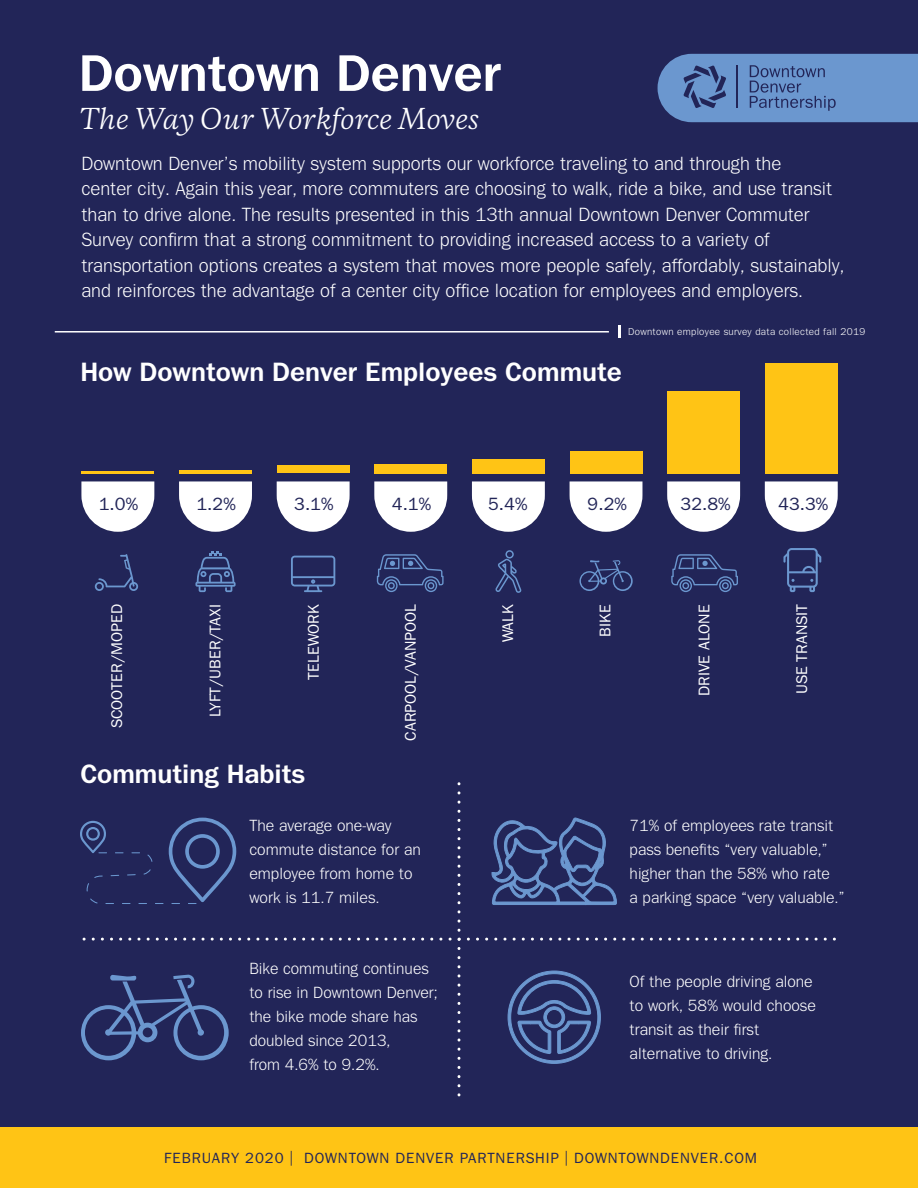
<style>
.page{position:relative;width:918px;height:1188px;background:#222558}
.page>*{position:absolute;margin:0;border:0;box-sizing:border-box;transform-origin:0 0}
.t1{font:700 52.35px "Tee Franklin";color:#fff}
.t2{font:700 27px "Tee Franklin";color:#fff}
.t3{font:italic 27px "Copernicus";color:#fff}
.t4{font:19.5px/25.5px "Tee Franklin";color:#fff}
.t5{font:500 18px "Tee Franklin";color:#222558}
.t6{font:16.5px/24px "Tee Franklin";color:#fff}
.t7{font:500 15.75px "Tee Franklin";color:#fff}
.t8{font:500 15px "Tee Franklin";letter-spacing:.055em;color:#222558}
.t9{font:10.2px "Tee Franklin";letter-spacing:.03em;color:#fff}
</style>
<div class="page">
<hr style="left:55px;top:331px;width:554px;height:2px;background:#fff">
<svg style="left:570px;top:481px;width:72px;height:51px;background:#dbdbe3"></svg>
<div style="left:570px;top:451px;width:72px;height:22px;background:#ffc415"></div>
<svg style="left:667px;top:481px;width:73px;height:51px;background:#d9d9e2"></svg>
<div style="left:667px;top:391px;width:73px;height:82px;background:#ffc415"></div>
<svg style="left:671px;top:554px;width:67px;height:38px"></svg>
<svg style="left:374px;top:481px;width:73px;height:51px;background:#d9d9e2"></svg>
<div style="left:374px;top:464px;width:73px;height:9px;background:#ffc415"></div>
<svg style="left:377px;top:554px;width:67px;height:38px"></svg>
<svg style="left:81px;top:481px;width:73px;height:51px;background:#d9d9e2"></svg>
<hr style="left:81px;top:471px;width:73px;height:2px;background:#ffc415">
<svg style="left:195px;top:551px;width:41px;height:41px"></svg>
<svg style="left:95px;top:554px;width:43px;height:37px"></svg>
<svg style="left:765px;top:481px;width:73px;height:51px;background:#d9d9e2"></svg>
<div style="left:765px;top:363px;width:73px;height:110px;background:#ffc415"></div>
<svg style="left:783px;top:548px;width:38px;height:44px"></svg>
<svg style="left:472px;top:481px;width:73px;height:51px;background:#d9dae2"></svg>
<div style="left:472px;top:459px;width:73px;height:14px;background:#ffc415"></div>
<svg style="left:495px;top:550px;width:26px;height:43px"></svg>
<svg style="left:277px;top:481px;width:73px;height:51px;background:#d9d9e2"></svg>
<div style="left:277px;top:466px;width:73px;height:7px;background:#ffc415"></div>
<svg style="left:291px;top:556px;width:44px;height:36px"></svg>
<svg style="left:179px;top:481px;width:73px;height:51px;background:#d9dae2"></svg>
<hr style="left:179px;top:470px;width:73px;height:3px;background:#ffc415">
<div style="left:0;top:1127px;width:918px;height:61px;background:#ffc415"></div>
<svg style="left:658px;top:54px;width:260px;height:68px;background:#638ac2"></svg>
<hr style="left:737px;top:65px;width:1px;height:43px;background:#222558">
<svg style="left:579px;top:560px;width:54px;height:31px"></svg>
<svg style="left:618px;top:326px;width:3px;height:12px"></svg>
<svg style="left:80px;top:784px;width:756px;height:313px"></svg>
<h1 class="t1" style="left:79px;top:42px;width:424px">Downtown Denver</h1>
<h2 class="t3" style="left:79px;top:101px;width:402px">The Way Our Workforce Moves</h2>
<p class="t4" style="left:81px;top:150px;width:764px">Downtown Denver’s mobility system supports our workforce traveling to and through the<br>center city. Again this year, more commuters are choosing to walk, ride a bike, and use transit than to drive alone. The results presented in this 13th annual Downtown Denver Commuter Survey confirm that a strong commitment to providing increased access to a variety of transportation options creates a system that moves more people safely, affordably, sustainably, and reinforces the advantage of a center city office location for employees and employers.</p>
<p class="t9" style="left:628px;top:326px;width:239px">Downtown employee survey data collected fall 2019</p>
<h2 class="t2" style="left:80px;top:356px;width:543px">How Downtown Denver Employees Commute</h2>
<p class="t5" style="left:99px;top:494px;width:41px">1.0%</p>
<p class="t5" style="left:196px;top:494px;width:41px">1.2%</p>
<p class="t5" style="left:294px;top:494px;width:41px">3.1%</p>
<p class="t5" style="left:392px;top:494px;width:41px">4.1%</p>
<p class="t5" style="left:488px;top:494px;width:41px">5.4%</p>
<p class="t5" style="left:588px;top:494px;width:41px">9.2%</p>
<p class="t5" style="left:681px;top:494px;width:52px">32.8%</p>
<p class="t5" style="left:778px;top:494px;width:52px">43.3%</p>
<p class="t7" style="left:107px;top:728px;width:126px;rotate:-90deg">SCOOTER/MOPED</p>
<p class="t7" style="left:206px;top:717px;width:114px;rotate:-90deg">LYFT/UBER/TAXI</p>
<p class="t7" style="left:304px;top:680px;width:77px;rotate:-90deg">TELEWORK</p>
<p class="t7" style="left:401px;top:741px;width:138px;rotate:-90deg">CARPOOL/VANPOOL</p>
<p class="t7" style="left:498px;top:642px;width:40px;rotate:-90deg">WALK</p>
<p class="t7" style="left:596px;top:637px;width:34px;rotate:-90deg">BIKE</p>
<p class="t7" style="left:695px;top:696px;width:93px;rotate:-90deg">DRIVE ALONE</p>
<p class="t7" style="left:793px;top:694px;width:91px;rotate:-90deg">USE TRANSIT</p>
<h2 class="t2" style="left:80px;top:758px;width:226px">Commuting Habits</h2>
<p class="t6" style="left:249px;top:813px;width:173px">The average one-way commute distance for an employee from home to work is 11.7 miles.</p>
<p class="t6" style="left:249px;top:957px;width:190px">Bike commuting continues to rise in Downtown Denver; the bike mode share has doubled since 2013,<br>from 4.6% to 9.2%.</p>
<p class="t6" style="left:630px;top:814px;width:217px">71% of employees rate transit pass benefits “very valuable,” higher than the 58% who rate<br>a parking space “very valuable.”</p>
<p class="t6" style="left:630px;top:969px;width:188px">Of the people driving alone to work, 58% would choose transit as their first alternative to driving.</p>
<p class="t8" style="left:164px;top:1149px;width:594px">FEBRUARY 2020 | DOWNTOWN DENVER PARTNERSHIP | DOWNTOWNDENVER.COM</p>
</div>
